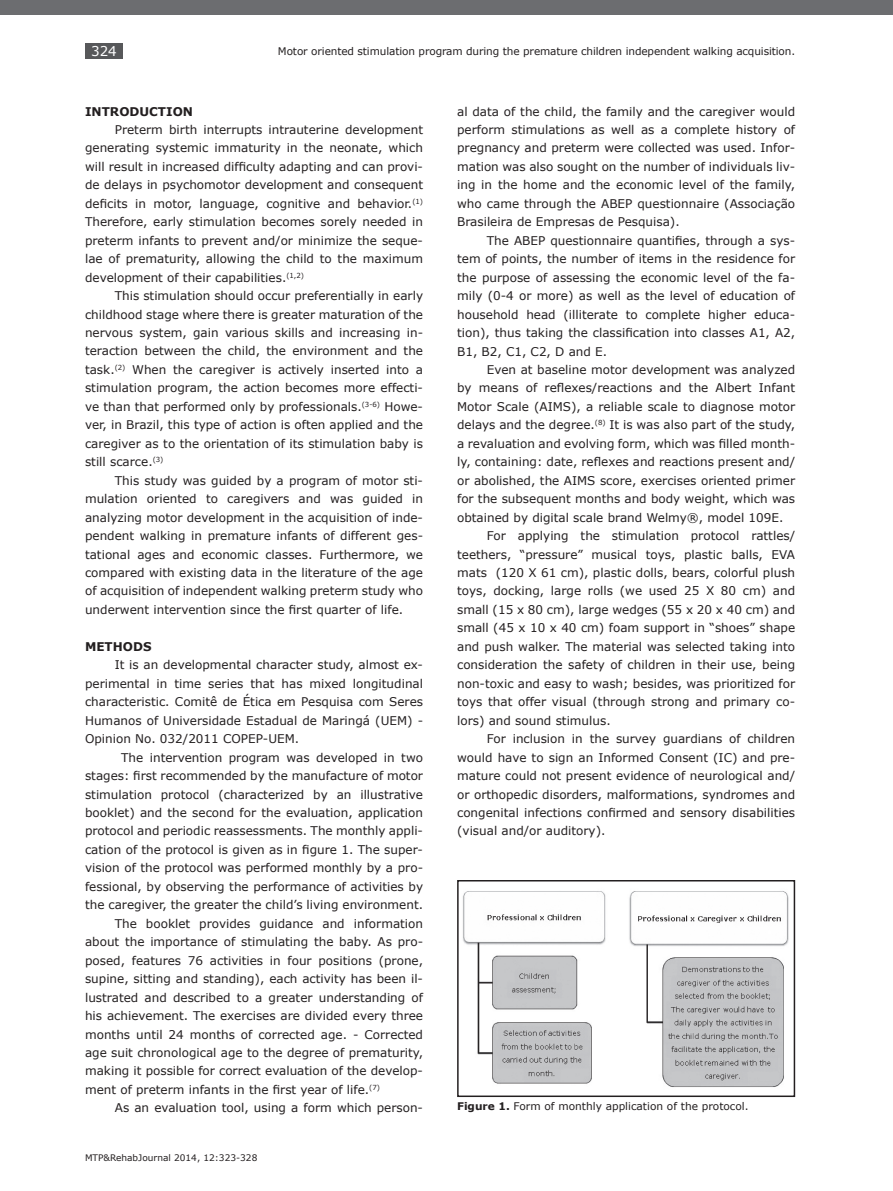
<style>
.page{position:relative;width:893px;height:1191px;background:#fff}
.page>*{position:absolute;margin:0;border:0;box-sizing:border-box;transform-origin:0 0}
.t1{font:13.5px "Verdana";color:#fff}
.t2{font:12px/18.5px "Verdana";color:#231f20;text-align:justify}
.t3{font:700 12px "Verdana";color:#231f20}
.t4{font:10.5px "Verdana";letter-spacing:-.01em;color:#231f20}
.t5{font:9px "Verdana";color:#231f20}
.s1{font-weight:700}
</style>
<div class="page">
<div style="left:86px;top:43px;width:37px;height:16px;background:#57585a"></div>
<div style="left:0;top:0;width:893px;height:15px;background:#6c6d70"></div>
<img style="left:463px;top:891px;width:326px;height:196px">
<div style="left:457px;top:880px;width:338px;height:217px;border:2px solid #231f20"></div>
<p class="t1" style="left:91px;top:42px;width:27px">324</p>
<p class="t4" style="left:278px;top:44px;width:519px">Motor oriented stimulation program during the premature children independent walking acquisition.</p>
<p class="t3" style="left:85px;top:103px;width:109px">INTRODUCTION</p>
<p class="t2" style="left:85px;top:120px;width:340px;text-indent:30px">Preterm birth interrupts intrauterine development generating systemic immaturity in the neonate, which will result in increased difficulty adapting and can provi&shy;de delays in psychomotor development and consequent deficits in motor, language, cognitive and behavior.<sup>(1)<br></sup>Therefore, early stimulation becomes sorely needed in preterm infants to prevent and/or minimize the seque&shy;lae of prematurity, allowing the child to the maximum development of their capabilities.<sup>(1,2)</sup></p>
<p class="t2" style="left:85px;top:286px;width:340px;text-indent:30px">This stimulation should occur preferentially in early childhood stage where there is greater maturation of the nervous system, gain various skills and increasing in&shy;teraction between the child, the environment and the task.<sup>(2)</sup> When the caregiver is actively inserted into a stimulation program, the action becomes more effecti&shy;ve than that performed only by professionals.<sup>(3-6)</sup> Howe&shy;ver, in Brazil, this type of action is often applied and the caregiver as to the orientation of its stimulation baby is still scarce.<sup>(3)</sup></p>
<p class="t2" style="left:85px;top:470px;width:340px;text-indent:30px">This study was guided by a program of motor sti&shy;mulation oriented to caregivers and was guided in analyzing motor development in the acquisition of inde&shy;pendent walking in premature infants of different ges&shy;tational ages and economic classes. Furthermore, we compared with existing data in the literature of the age of acquisition of independent walking preterm study who underwent intervention since the first quarter of life.</p>
<p class="t3" style="left:85px;top:639px;width:68px">METHODS</p>
<p class="t2" style="left:85px;top:655px;width:340px;text-indent:30px">It is an developmental character study, almost ex&shy;perimental in time series that has mixed longitudinal characteristic. Comitê de Ética em Pesquisa com Seres Humanos of Universidade Estadual de Maringá (UEM) - Opinion No. 032/2011 COPEP-UEM.</p>
<p class="t2" style="left:121px;top:747px;width:303px">The intervention program was developed in two</p>
<p class="t2" style="left:85px;top:766px;width:340px">stages: first recommended by the manufacture of motor</p>
<p class="t2" style="left:85px;top:784px;width:340px">stimulation protocol (characterized by an illustrative</p>
<p class="t2" style="left:85px;top:803px;width:340px">booklet) and the second for the evaluation, application</p>
<p class="t2" style="left:85px;top:821px;width:340px">protocol and periodic reassessments. The monthly appli-</p>
<p class="t2" style="left:85px;top:840px;width:340px">cation of the protocol is given as in figure 1. The super-</p>
<p class="t2" style="left:85px;top:858px;width:340px">vision of the protocol was performed monthly by a pro-</p>
<p class="t2" style="left:85px;top:877px;width:340px">fessional, by observing the performance of activities by</p>
<p class="t2" style="left:85px;top:895px;width:340px">the caregiver, the greater the child’s living environment.</p>
<p class="t2" style="left:115px;top:913px;width:310px">The booklet provides guidance and information</p>
<p class="t2" style="left:85px;top:932px;width:340px">about the importance of stimulating the baby. As pro-</p>
<p class="t2" style="left:85px;top:950px;width:340px">posed, features 76 activities in four positions (prone,</p>
<p class="t2" style="left:85px;top:969px;width:340px">supine, sitting and standing), each activity has been il-</p>
<p class="t2" style="left:85px;top:987px;width:340px">lustrated and described to a greater understanding of</p>
<p class="t2" style="left:85px;top:1006px;width:340px">his achievement. The exercises are divided every three</p>
<p class="t2" style="left:85px;top:1024px;width:340px">months until 24 months of corrected age. - Corrected</p>
<p class="t2" style="left:85px;top:1043px;width:340px">age suit chronological age to the degree of prematurity,</p>
<p class="t2" style="left:85px;top:1061px;width:340px">making it possible for correct evaluation of the develop-</p>
<p class="t2" style="left:85px;top:1080px;width:296px">ment of preterm infants in the first year of life.<sup>(7)</sup></p>
<p class="t2" style="left:115px;top:1098px;width:310px">As an evaluation tool, using a form which person-</p>
<p class="t5" style="left:85px;top:1152px;width:174px">MTP&amp;RehabJournal 2014, 12:323-328</p>
<p class="t2" style="left:457px;top:101px;width:340px">al data of the child, the family and the caregiver would perform stimulations as well as a complete history of pregnancy and preterm were collected was used. Infor&shy;mation was also sought on the number of individuals liv&shy;ing in the home and the economic level of the family, who came through the ABEP questionnaire (Associação Brasileira de Empresas de Pesquisa).</p>
<p class="t2" style="left:457px;top:231px;width:340px;text-indent:30px">The ABEP questionnaire quantifies, through a sys&shy;tem of points, the number of items in the residence for the purpose of assessing the economic level of the fa&shy;mily (0-4 or more) as well as the level of education of household head (illiterate to complete higher educa&shy;tion), thus taking the classification into classes A1, A2, B1, B2, C1, C2, D and E.</p>
<p class="t2" style="left:487px;top:360px;width:310px">Even at baseline motor development was analyzed</p>
<p class="t2" style="left:457px;top:378px;width:340px">by means of reflexes/reactions and the Albert Infant</p>
<p class="t2" style="left:457px;top:397px;width:340px">Motor Scale (AIMS), a reliable scale to diagnose motor</p>
<p class="t2" style="left:457px;top:415px;width:340px">delays and the degree.<sup>(8)</sup> It is was also part of the study,</p>
<p class="t2" style="left:457px;top:434px;width:340px">a revaluation and evolving form, which was filled month-</p>
<p class="t2" style="left:457px;top:452px;width:340px">ly, containing: date, reflexes and reactions present and/</p>
<p class="t2" style="left:457px;top:471px;width:340px">or abolished, the AIMS score, exercises oriented primer</p>
<p class="t2" style="left:457px;top:489px;width:340px">for the subsequent months and body weight, which was</p>
<p class="t2" style="left:457px;top:507px;width:328px">obtained by digital scale brand Welmy®, model 109E.</p>
<p class="t2" style="left:487px;top:526px;width:310px">For applying the stimulation protocol rattles/</p>
<p class="t2" style="left:457px;top:544px;width:340px">teethers, “pressure” musical toys, plastic balls, EVA</p>
<p class="t2" style="left:457px;top:563px;width:340px">mats (120 X 61 cm), plastic dolls, bears, colorful plush</p>
<p class="t2" style="left:457px;top:581px;width:340px">toys, docking, large rolls (we used 25 X 80 cm) and</p>
<p class="t2" style="left:457px;top:600px;width:340px">small (15 x 80 cm), large wedges (55 x 20 x 40 cm) and</p>
<p class="t2" style="left:457px;top:618px;width:340px">small (45 x 10 x 40 cm) foam support in “shoes” shape</p>
<p class="t2" style="left:457px;top:637px;width:340px">and push walker. The material was selected taking into</p>
<p class="t2" style="left:457px;top:655px;width:340px">consideration the safety of children in their use, being</p>
<p class="t2" style="left:457px;top:674px;width:340px">non-toxic and easy to wash; besides, was prioritized for</p>
<p class="t2" style="left:457px;top:692px;width:340px">toys that offer visual (through strong and primary co-</p>
<p class="t2" style="left:457px;top:710px;width:155px">lors) and sound stimulus.</p>
<p class="t2" style="left:487px;top:729px;width:310px">For inclusion in the survey guardians of children</p>
<p class="t2" style="left:457px;top:747px;width:340px">would have to sign an Informed Consent (IC) and pre-</p>
<p class="t2" style="left:457px;top:766px;width:340px">mature could not present evidence of neurological and/</p>
<p class="t2" style="left:457px;top:784px;width:340px">or orthopedic disorders, malformations, syndromes and</p>
<p class="t2" style="left:457px;top:803px;width:340px">congenital infections confirmed and sensory disabilities</p>
<p class="t2" style="left:457px;top:821px;width:150px">(visual and/or auditory).</p>
<p class="t4" style="left:457px;top:1099px;width:293px"><span class="s1">Figure 1.</span> Form of monthly application of the protocol.</p>
</div>
